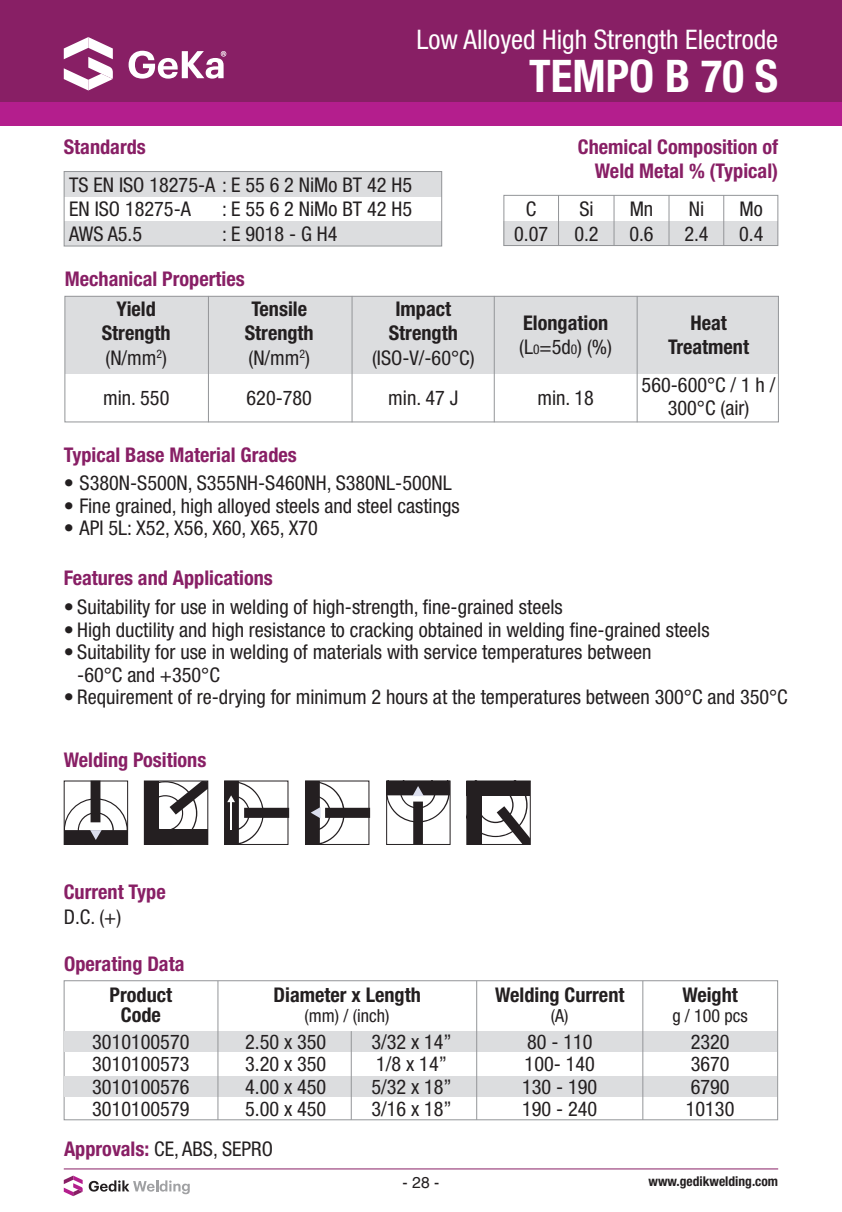
<style>
.page{position:relative;width:842px;height:1212px;background:#fff}
.page>*{position:absolute;margin:0;border:0;box-sizing:border-box;transform-origin:0 0}
.t1{font:700 condensed 45px "Helvetica Neue LT Std";color:#fff}
.t2{font:condensed 27px "Helvetica Neue LT Std";color:#fff}
.t3{font:condensed 20.25px/22.5px "Helvetica Neue LT Std";color:#231f20}
.t4{font:700 condensed 20.25px/24.3px "Helvetica Neue LT Std";color:#881f65;text-align:right}
.t5{font:700 condensed 20.25px/24.3px "Helvetica Neue LT Std";color:#231f20;text-align:center}
.t6{font:condensed 18px "Helvetica Neue LT Std";color:#231f20}
.t7{font:15.75px "Helvetica";color:#231f20}
.t8{font:700 condensed 13.5px "Helvetica Neue LT Std";color:#231f20}
.s1{font-weight:400}
.s2{font-weight:400;font-size:13.5px}
.s3{font-weight:700;color:#881f65}
</style>
<div class="page">
<hr style="left:64px;top:1168px;width:714px;height:1px;background:#881f65">
<svg style="left:89px;top:1180px;width:101px;height:14px"></svg>
<svg style="left:64px;top:1175px;width:19px;height:21px"></svg>
<div style="left:64px;top:172px;width:378px;height:25px;background:#dcdddf"></div>
<div style="left:64px;top:221px;width:378px;height:25px;background:#dcdddf"></div>
<div style="left:64px;top:171px;width:378px;height:75px;border:1px solid #939598"></div>
<div style="left:0;top:0;width:842px;height:102px;background:#881f65"></div>
<div style="left:0;top:102px;width:842px;height:23px;background:#b41e8d"></div>
<svg style="left:64px;top:37px;width:49px;height:53px"></svg>
<svg style="left:129px;top:51px;width:97px;height:28px"></svg>
<div style="left:65px;top:296px;width:712px;height:78px;background:#dcdddf"></div>
<div style="left:65px;top:296px;width:714px;height:126px;border:1px solid #939598"></div>
<hr style="left:208px;top:296px;width:1px;height:126px;background:#939598">
<hr style="left:352px;top:296px;width:1px;height:126px;background:#939598">
<hr style="left:494px;top:296px;width:1px;height:126px;background:#939598">
<hr style="left:637px;top:296px;width:1px;height:126px;background:#939598">
<svg style="left:64px;top:781px;width:64px;height:64px"></svg>
<svg style="left:144px;top:781px;width:64px;height:64px"></svg>
<div style="left:224px;top:780px;width:64px;height:65px;border:1px solid #241f21"></div>
<svg style="left:225px;top:781px;width:64px;height:64px"></svg>
<hr style="left:230px;top:801px;width:2px;height:29px;background:#fff">
<svg style="left:305px;top:781px;width:65px;height:64px"></svg>
<div style="left:386px;top:780px;width:64px;height:65px;border:1px solid #241f21"></div>
<svg style="left:386px;top:781px;width:64px;height:63px"></svg>
<div style="left:466px;top:780px;width:65px;height:65px;border:1px solid #241f21"></div>
<svg style="left:467px;top:781px;width:63px;height:64px"></svg>
<div style="left:504px;top:221px;width:274px;height:25px;background:#dcdddf"></div>
<div style="left:503px;top:195px;width:275px;height:51px;border:1px solid #939598"></div>
<hr style="left:558px;top:195px;width:1px;height:51px;background:#939598">
<hr style="left:614px;top:195px;width:1px;height:51px;background:#939598">
<hr style="left:669px;top:195px;width:1px;height:51px;background:#939598">
<hr style="left:723px;top:195px;width:1px;height:51px;background:#939598">
<div style="left:64px;top:980px;width:714px;height:140px;border:1px solid #939598"></div>
<div style="left:64px;top:1031px;width:713px;height:20px;background:#dcdddf"></div>
<div style="left:64px;top:1076px;width:713px;height:20px;background:#dcdddf"></div>
<hr style="left:218px;top:981px;width:1px;height:139px;background:#939598">
<hr style="left:476px;top:981px;width:1px;height:139px;background:#939598">
<hr style="left:351px;top:1031px;width:1px;height:89px;background:#939598">
<hr style="left:642px;top:981px;width:1px;height:139px;background:#939598">
<h2 class="t2" style="left:416px;top:24px;width:363px">Low Alloyed High Strength Electrode</h2>
<h1 class="t1" style="left:529px;top:49px;width:250px">TEMPO B 70 S</h1>
<p class="t4" style="left:64px;top:135px;width:84px">Standards</p>
<p class="t3" style="left:69px;top:172px;width:344px;line-height:24.3px">TS EN ISO 18275-A : E 55 6 2 NiMo BT 42 H5<br>EN ISO 18275-A</p>
<p class="t3" style="left:222px;top:198px;width:191px">: E 55 6 2 NiMo BT 42 H5</p>
<p class="t3" style="left:69px;top:222px;width:75px">AWS A5.5</p>
<p class="t3" style="left:222px;top:222px;width:117px">: E 9018 - G H4</p>
<p class="t4" style="left:65px;top:267px;width:181px">Mechanical Properties</p>
<p class="t5" style="left:102px;top:296px;width:70px">Yield<br>Strength <span class="s1">(N/mm</span><sup>2</sup><span class="s1">)</span></p>
<p class="t3" style="left:103px;top:387px;width:68px">min. 550</p>
<p class="t5" style="left:245px;top:296px;width:70px">Tensile<br>Strength <span class="s1">(N/mm</span><sup>2</sup><span class="s1">)</span></p>
<p class="t3" style="left:247px;top:387px;width:67px">620-780</p>
<p class="t5" style="left:389px;top:296px;width:70px">Impact<br>Strength</p>
<p class="t3" style="left:372px;top:337px;width:104px;line-height:40.5px;text-align:center">(ISO-V/-60°C) min. 47 J</p>
<p class="t4" style="left:578px;top:135px;width:202px">Chemical Composition of<br>Weld Metal % (Typical)</p>
<p class="t3" style="left:514px;top:197px;width:36px;line-height:24.3px;text-align:center">C<br>0.07</p>
<p class="t3" style="left:574px;top:197px;width:26px;line-height:24.3px">Si<br>0.2</p>
<p class="t3" style="left:629px;top:197px;width:26px;line-height:24.3px">Mn<br>0.6</p>
<p class="t3" style="left:684px;top:197px;width:26px;line-height:24.3px">Ni<br>2.4</p>
<p class="t3" style="left:739px;top:197px;width:26px;line-height:24.3px">Mo<br>0.4</p>
<p class="t5" style="left:519px;top:310px;width:94px;text-align:left">Elongation <span class="s1">(L</span><span class="s2">0</span><span class="s1">=5d</span><span class="s2">0</span><span class="s1">) (%)</span></p>
<p class="t3" style="left:537px;top:387px;width:58px">min. 18</p>
<p class="t5" style="left:668px;top:310px;width:82px">Heat<br>Treatment</p>
<p class="t3" style="left:642px;top:374px;width:135px;text-align:center">560-600°C / 1 h /<br>300°C (air)</p>
<p class="t4" style="left:64px;top:442px;width:235px">Typical Base Material Grades</p>
<p class="t3" style="left:64px;top:472px;width:389px">• S380N-S500N, S355NH-S460NH, S380NL-500NL</p>
<p class="t3" style="left:64px;top:494px;width:397px">• Fine grained, high alloyed steels and steel castings</p>
<p class="t3" style="left:64px;top:517px;width:256px">• API 5L: X52, X56, X60, X65, X70</p>
<p class="t4" style="left:64px;top:566px;width:211px">Features and Applications</p>
<p class="t3" style="left:64px;top:596px;width:500px">• Suitability for use in welding of high-strength, fine-grained steels</p>
<p class="t3" style="left:64px;top:618px;width:647px">• High ductility and high resistance to cracking obtained in welding fine-grained steels</p>
<p class="t3" style="left:77px;top:641px;width:576px;text-indent:-14px">• Suitability for use in welding of materials with service temperatures between -60°C and +350°C</p>
<p class="t3" style="left:64px;top:686px;width:725px">• Requirement of re-drying for minimum 2 hours at the temperatures between 300°C and 350°C</p>
<p class="t4" style="left:64px;top:747px;width:144px">Welding Positions</p>
<p class="t4" style="left:64px;top:880px;width:103px">Current Type</p>
<p class="t3" style="left:64px;top:905px;width:59px">D.C. (+)</p>
<p class="t4" style="left:64px;top:951px;width:122px">Operating Data</p>
<p class="t5" style="left:110px;top:984px;width:64px;line-height:20.2px">Product<br>Code</p>
<p class="t5" style="left:273px;top:982px;width:149px">Diameter x Length</p>
<p class="t6" style="left:305px;top:1005px;width:86px">(mm) / (inch)</p>
<p class="t5" style="left:495px;top:982px;width:131px">Welding Current</p>
<p class="t6" style="left:551px;top:1005px;width:19px">(A)</p>
<p class="t5" style="left:682px;top:982px;width:57px">Weight</p>
<p class="t6" style="left:672px;top:1005px;width:77px">g / 100 pcs</p>
<p class="t3" style="left:371px;top:1030px;width:82px">3/32 x 14”<br>1/8 x 14”<br>5/32 x 18”<br>3/16 x 18”</p>
<p class="t3" style="left:686px;top:1030px;width:50px">2320<br>3670<br>6790<br>10130</p>
<p class="t3" style="left:92px;top:1030px;width:99px;text-align:justify">3010100570<br>3010100573<br>3010100576<br>3010100579</p>
<p class="t3" style="left:245px;top:1030px;width:83px;text-align:justify">2.50 x 350<br>3.20 x 350<br>4.00 x 450<br>5.00 x 450</p>
<p class="t3" style="left:522px;top:1030px;width:77px">80 - 110<br>100- 140<br>130 - 190<br>190 - 240</p>
<p class="t3" style="left:64px;top:1137px;width:211px"><span class="s3">Approvals:</span> CE, ABS, SEPRO</p>
<p class="t7" style="left:403px;top:1170px;width:38px">- 28 -</p>
<p class="t8" style="left:648px;top:1173px;width:131px">www.gedikwelding.com</p>
</div>
